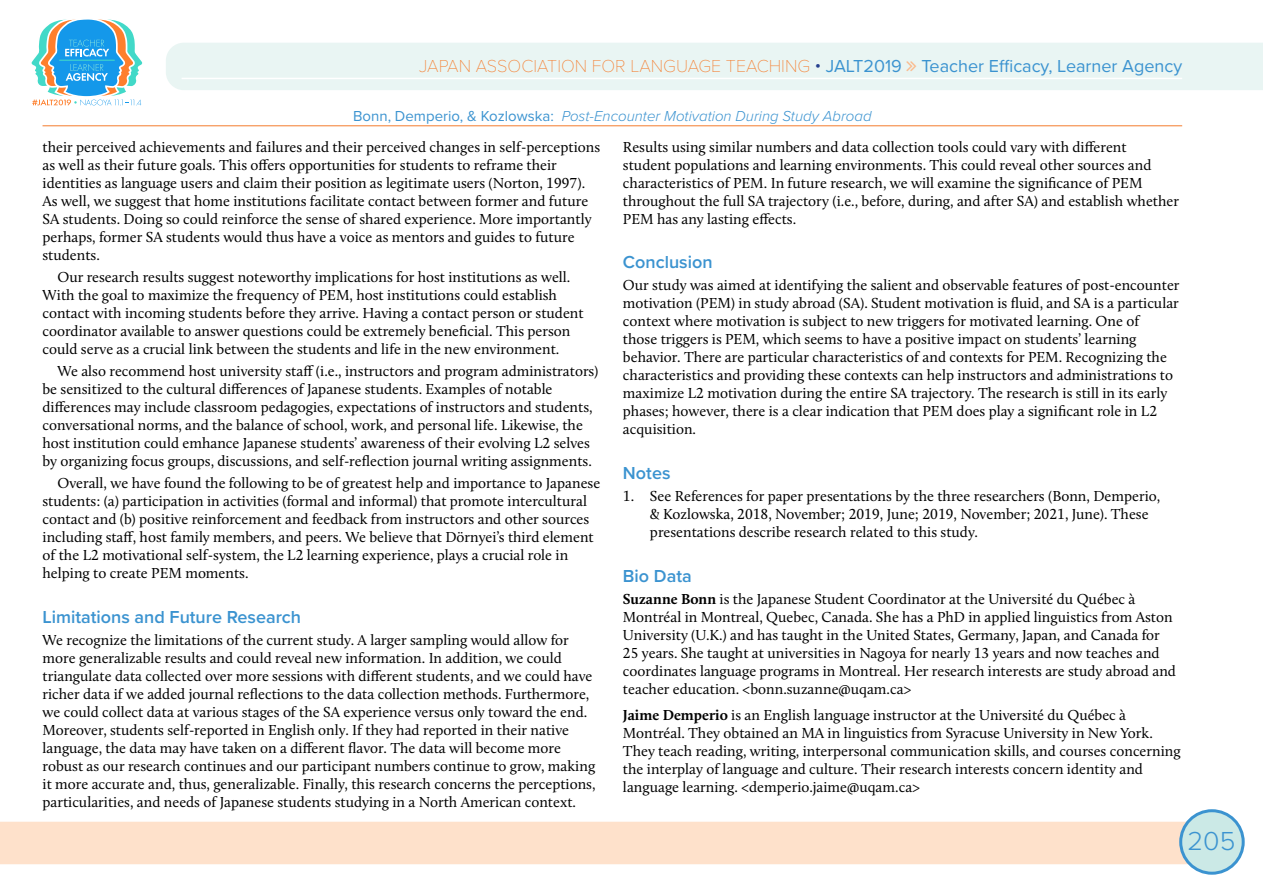
<style>
.page{position:relative;width:1263px;height:893px;background:#fff}
.page>*{position:absolute;margin:0;border:0;box-sizing:border-box;transform-origin:0 0}
.t1{font:300 27px "Proxima Nova";color:#3b93d0}
.t2{font:18px "Proxima Nova";color:#3b93d0}
.t3{font:600 18px "Proxima Nova";color:#3b93d0}
.t4{font:15px/18px "Calluna";color:#000}
.t5{font:italic 300 15px "Proxima Nova";color:#3b93d0}
.s1{font-family:"Proxima Nova T";font-weight:100;color:#f57d2e}
.s2{font-weight:300;color:#25408f}
.s3{font-weight:400;font-style:normal}
.s4{font-weight:700}
</style>
<div class="page">
<div style="left:0;top:822px;width:1190px;height:42px;background:#fee1cb"></div>
<div style="left:1181px;top:811px;width:62px;height:62px;background:#cbe9e6;border-radius:50%"></div>
<div style="left:1179px;top:809px;width:66px;height:66px;border:3px solid #3b93d0;border-radius:50%"></div>
<svg style="left:31px;top:19px;width:112px;height:87px"></svg>
<div style="left:166px;top:43px;width:1097px;height:47px;background:#e9f5f3"></div>
<hr style="left:182px;top:78px;width:1000px;height:1px;background:#fff">
<hr style="left:43px;top:126px;width:1139px;height:1px;background:#f57d2e">
<svg style="left:907px;top:61px;width:9px;height:10px"></svg>
<p class="t2" style="left:419px;top:52px;width:764px"><span class="s1">JAPAN ASSOCIATION FOR LANGUAGE TEACHING</span> <span class="s2">•</span> JALT2019 Teacher Efficacy, Learner Agency</p>
<p class="t5" style="left:353px;top:105px;width:520px"><span class="s3">Bonn, Demperio, &amp; Kozlowska:</span> Post-Encounter Motivation During Study Abroad</p>
<p class="t4" style="left:43px;top:137px;width:559px">their perceived achievements and failures and their perceived changes in self-perceptions as well as their future goals. This offers opportunities for students to reframe their identities as language users and claim their position as legitimate users (Norton, 1997).<br>As well, we suggest that home institutions facilitate contact between former and future SA students. Doing so could reinforce the sense of shared experience. More importantly perhaps, former SA students would thus have a voice as mentors and guides to future students.</p>
<p class="t4" style="left:43px;top:268px;width:543px;text-indent:15px">Our research results suggest noteworthy implications for host institutions as well.<br>With the goal to maximize the frequency of PEM, host institutions could establish contact with incoming students before they arrive. Having a contact person or student coordinator available to answer questions could be extremely beneficial. This person could serve as a crucial link between the students and life in the new environment.</p>
<p class="t4" style="left:43px;top:362px;width:557px;text-indent:15px">We also recommend host university staff (i.e., instructors and program administrators) be sensitized to the cultural differences of Japanese students. Examples of notable differences may include classroom pedagogies, expectations of instructors and students, conversational norms, and the balance of school, work, and personal life. Likewise, the host institution could emhance Japanese students’ awareness of their evolving L2 selves by organizing focus groups, discussions, and self-reflection journal writing assignments.</p>
<p class="t4" style="left:43px;top:474px;width:559px;text-indent:15px">Overall, we have found the following to be of greatest help and importance to Japanese students: (a) participation in activities (formal and informal) that promote intercultural contact and (b) positive reinforcement and feedback from instructors and other sources including staff, host family members, and peers. We believe that Dörnyei’s third element of the L2 motivational self-system, the L2 learning experience, plays a crucial role in helping to create PEM moments.</p>
<p class="t3" style="left:43px;top:603px;width:260px">Limitations and Future Research</p>
<p class="t4" style="left:43px;top:631px;width:554px">We recognize the limitations of the current study. A larger sampling would allow for more generalizable results and could reveal new information. In addition, we could triangulate data collected over more sessions with different students, and we could have richer data if we added journal reflections to the data collection methods. Furthermore, we could collect data at various stages of the SA experience versus only toward the end.<br>Moreover, students self-reported in English only. If they had reported in their native language, the data may have taken on a different flavor. The data will become more robust as our research continues and our participant numbers continue to grow, making it more accurate and, thus, generalizable. Finally, this research concerns the perceptions, particularities, and needs of Japanese students studying in a North American context.</p>
<p class="t4" style="left:623px;top:137px;width:558px">Results using similar numbers and data collection tools could vary with different<br>student populations and learning environments. This could reveal other sources and characteristics of PEM. In future research, we will examine the significance of PEM throughout the full SA trajectory (i.e., before, during, and after SA) and establish whether PEM has any lasting effects.</p>
<p class="t3" style="left:623px;top:249px;width:91px">Conclusion</p>
<p class="t4" style="left:623px;top:276px;width:558px">Our study was aimed at identifying the salient and observable features of post-encounter motivation (PEM) in study abroad (SA). Student motivation is fluid, and SA is a particular context where motivation is subject to new triggers for motivated learning. One of<br>those triggers is PEM, which seems to have a positive impact on students’ learning behavior. There are particular characteristics of and contexts for PEM. Recognizing the characteristics and providing these contexts can help instructors and administrations to maximize L2 motivation during the entire SA trajectory. The research is still in its early phases; however, there is a clear indication that PEM does play a significant role in L2 acquisition.</p>
<p class="t3" style="left:623px;top:459px;width:49px">Notes</p>
<p class="t4" style="left:650px;top:487px;width:512px;text-indent:-27px">1. See References for paper presentations by the three researchers (Bonn, Demperio, &amp; Kozlowska, 2018, November; 2019, June; 2019, November; 2021, June). These presentations describe research related to this study.</p>
<p class="t3" style="left:623px;top:562px;width:70px">Bio Data</p>
<p class="t4" style="left:623px;top:590px;width:554px"><span class="s4">Suzanne Bonn</span> is the Japanese Student Coordinator at the Université du Québec à Montréal in Montreal, Quebec, Canada. She has a PhD in applied linguistics from Aston University (U.K.) and has taught in the United States, Germany, Japan, and Canada for 25 years. She taught at universities in Nagoya for nearly 13 years and now teaches and coordinates language programs in Montreal. Her research interests are study abroad and teacher education. &lt;bonn.suzanne@uqam.ca&gt;</p>
<p class="t4" style="left:623px;top:706px;width:559px"><span class="s4">Jaime Demperio</span> is an English language instructor at the Université du Québec à Montréal. They obtained an MA in linguistics from Syracuse University in New York.<br>They teach reading, writing, interpersonal communication skills, and courses concerning the interplay of language and culture. Their research interests concern identity and language learning. &lt;demperio.jaime@uqam.ca&gt;</p>
<h1 class="t1" style="left:1187px;top:820px;width:49px">205</h1>
</div>
